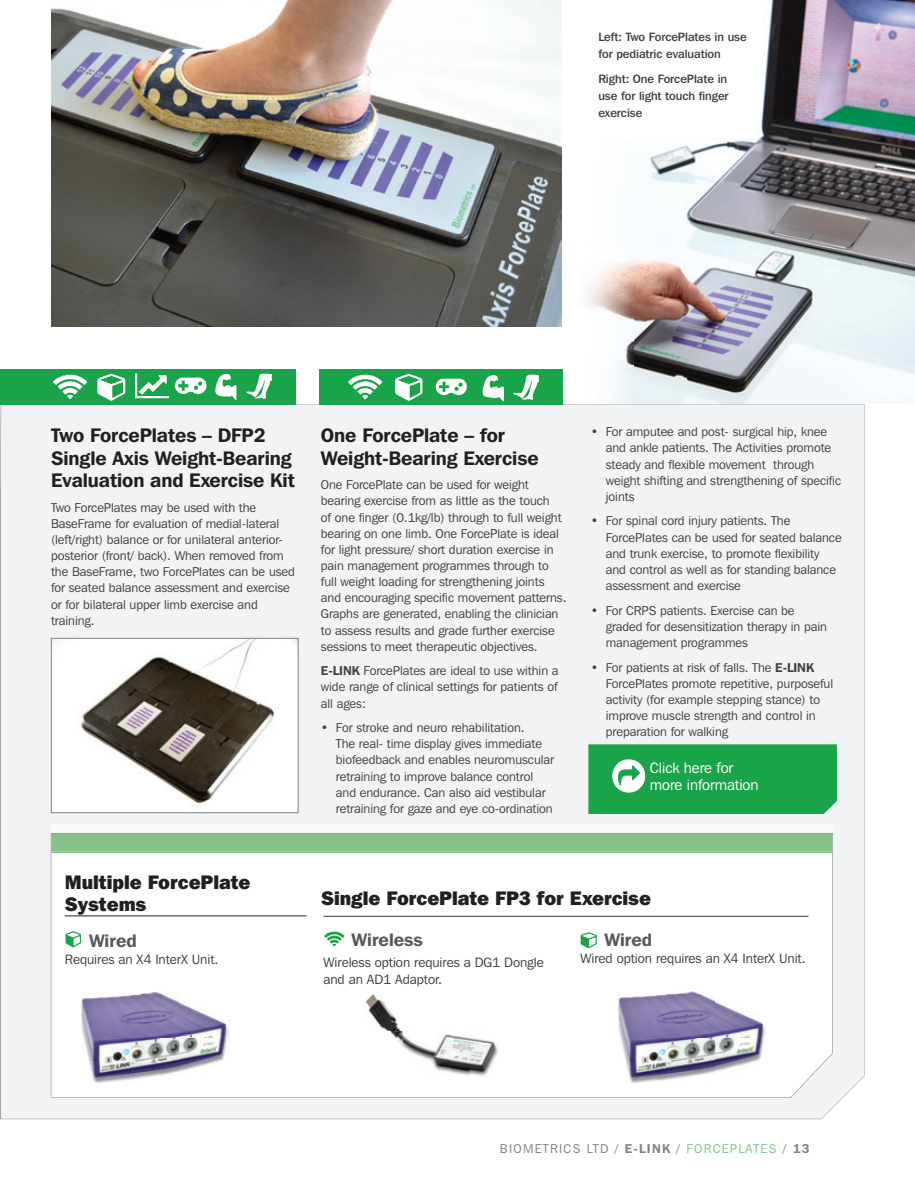
<style>
.page{position:relative;width:915px;height:1191px;background:#fff}
.page>*{position:absolute;margin:0;border:0;box-sizing:border-box;transform-origin:0 0}
.t1{font:600 19.5px/22.5px "Franklin Gothic IT Cby BT";letter-spacing:-.005em;color:#231f20}
.t2{font:800 19.5px/22.5px "Franklin Gothic IT Cby BT";letter-spacing:-.005em;color:#231f20}
.t3{font:600 18px "Franklin Gothic IT Cby BT";color:#57585a}
.t4{font:15px/16.5px "Franklin Gothic IT Cby BT";letter-spacing:-.005em;color:#fff}
.t5{font:13.5px/16.5px "Franklin Gothic IT Cby BT";letter-spacing:-.005em;color:#3e3e3f}
.t6{font:12.75px/16.2px "Franklin Gothic IT Cby BT";letter-spacing:-.005em;color:#3e3e3f}
.t7{font:12.75px "Franklin Gothic IT Cby BT";letter-spacing:.1em;color:#808285}
.t8{font:500 12px/16.8px "Franklin Gothic IT Cby BT";letter-spacing:-.005em;color:#3e3e3f}
.s1{font-weight:600}
.s2{color:#85c188}
</style>
<div class="page">
<img style="left:616px;top:0;width:298px;height:404px">
<img style="left:588px;top:0;width:45px;height:403px">
<div style="left:1px;top:404px;width:863px;height:715px;background:#f2f3f4"></div>
<div style="left:588px;top:744px;width:248px;height:70px;background:#1aa449"></div>
<svg style="left:0;top:404px;width:1px;height:715px"></svg>
<img style="left:53px;top:640px;width:243px;height:171px">
<div style="left:51px;top:638px;width:247px;height:175px;border:1px solid #808285"></div>
<img style="left:51px;top:0;width:510px;height:326px">
<div style="left:0;top:369px;width:295px;height:35px;background:#1aa449"></div>
<div style="left:319px;top:369px;width:243px;height:35px;background:#1aa449"></div>
<img style="left:342px;top:373px;width:85px;height:41px">
<img style="left:429px;top:374px;width:133px;height:41px">
<svg style="left:51px;top:853px;width:781px;height:244px"></svg>
<hr style="left:65px;top:915px;width:241px;height:1px;background:#231f20">
<img style="left:65px;top:929px;width:18px;height:18px">
<img style="left:74px;top:976px;width:163px;height:38px">
<img style="left:74px;top:1014px;width:41px;height:78px">
<img style="left:197px;top:1014px;width:40px;height:78px">
<img style="left:115px;top:1083px;width:82px;height:9px">
<img style="left:81px;top:994px;width:147px;height:89px">
<img style="left:609px;top:985px;width:165px;height:36px">
<img style="left:609px;top:1021px;width:41px;height:72px">
<img style="left:733px;top:1021px;width:41px;height:72px">
<img style="left:650px;top:1083px;width:83px;height:10px">
<img style="left:617px;top:994px;width:148px;height:89px">
<img style="left:354px;top:983px;width:145px;height:48px">
<img style="left:370px;top:1031px;width:32px;height:31px">
<img style="left:402px;top:1031px;width:49px;height:45px">
<img style="left:451px;top:1031px;width:48px;height:48px">
<img style="left:323px;top:930px;width:23px;height:17px">
<img style="left:580px;top:930px;width:18px;height:17px">
<hr style="left:323px;top:916px;width:485px;height:1px;background:#3e3e3f">
<img style="left:47px;top:373px;width:124px;height:41px">
<img style="left:172px;top:377px;width:35px;height:35px">
<img style="left:213px;top:369px;width:87px;height:43px">
<svg style="left:51px;top:824px;width:782px;height:29px"></svg>
<img style="left:611px;top:743px;width:38px;height:55px">
<p class="t8" style="left:598px;top:28px;width:150px">Left: Two ForcePlates in use for pediatric evaluation</p>
<p class="t8" style="left:598px;top:71px;width:132px;text-align:justify">Right: One ForcePlate in use for light touch finger exercise</p>
<h1 class="t1" style="left:51px;top:423px;width:245px">Two ForcePlates – DFP2<br>Single Axis Weight-Bearing<br>Evaluation and Exercise Kit</h1>
<p class="t6" style="left:51px;top:499px;width:245px">Two ForcePlates may be used with the BaseFrame for evaluation of medial-lateral (left/right) balance or for unilateral anterior&shy;posterior (front/ back). When removed from the BaseFrame, two ForcePlates can be used for seated balance assessment and exercise or for bilateral upper limb exercise and training.</p>
<h1 class="t2" style="left:65px;top:870px;width:187px">Multiple ForcePlate<br>Systems</h1>
<h2 class="t3" style="left:89px;top:929px;width:49px">Wired</h2>
<p class="t5" style="left:65px;top:950px;width:155px">Requires an X4 InterX Unit.</p>
<h1 class="t1" style="left:321px;top:423px;width:219px">One ForcePlate – for<br>Weight-Bearing Exercise</h1>
<p class="t6" style="left:321px;top:476px;width:247px">One ForcePlate can be used for weight bearing exercise from as little as the touch<br>of one finger (0.1kg/lb) through to full weight bearing on one limb. One ForcePlate is ideal for light pressure/ short duration exercise in pain management programmes through to full weight loading for strengthening joints and encouraging specific movement patterns.<br>Graphs are generated, enabling the clinician to assess results and grade further exercise sessions to meet therapeutic objectives.</p>
<p class="t6" style="left:321px;top:662px;width:239px;text-align:justify"><span class="s1">E-LINK</span> ForcePlates are ideal to use within a wide range of clinical settings for patients of all ages:</p>
<p class="t6" style="left:336px;top:719px;width:220px;text-indent:-15px">• For stroke and neuro rehabilitation.<br>The real- time display gives immediate biofeedback and enables neuromuscular retraining to improve balance control and endurance. Can also aid vestibular retraining for gaze and eye co-ordination</p>
<p class="t6" style="left:605px;top:423px;width:237px;text-indent:-15px">• For amputee and post- surgical hip, knee and ankle patients. The Activities promote steady and flexible movement through weight shifting and strengthening of specific joints</p>
<p class="t6" style="left:605px;top:512px;width:237px;text-indent:-15px">• For spinal cord injury patients. The ForcePlates can be used for seated balance and trunk exercise, to promote flexibility and control as well as for standing balance assessment and exercise</p>
<p class="t6" style="left:605px;top:602px;width:223px;text-indent:-15px">• For CRPS patients. Exercise can be graded for desensitization therapy in pain management programmes</p>
<p class="t6" style="left:605px;top:659px;width:229px;text-indent:-15px">• For patients at risk of falls. The <span class="s1">E-LINK </span>ForcePlates promote repetitive, purposeful activity (for example stepping stance) to improve muscle strength and control in preparation for walking</p>
<p class="t4" style="left:649px;top:759px;width:110px">Click here for more information</p>
<h1 class="t2" style="left:321px;top:886px;width:331px">Single ForcePlate FP3 for Exercise</h1>
<h2 class="t3" style="left:351px;top:928px;width:73px">Wireless</h2>
<p class="t5" style="left:323px;top:954px;width:222px">Wireless option requires a DG1 Dongle and an AD1 Adaptor.</p>
<h2 class="t3" style="left:604px;top:928px;width:49px">Wired</h2>
<p class="t5" style="left:580px;top:949px;width:227px">Wired option requires an X4 InterX Unit.</p>
<p class="t7" style="left:499px;top:1140px;width:311px">BIOMETRICS LTD / <span class="s1">E-LINK</span> / <span class="s2">FORCEPLATES</span> / <span class="s1">13</span></p>
</div>
